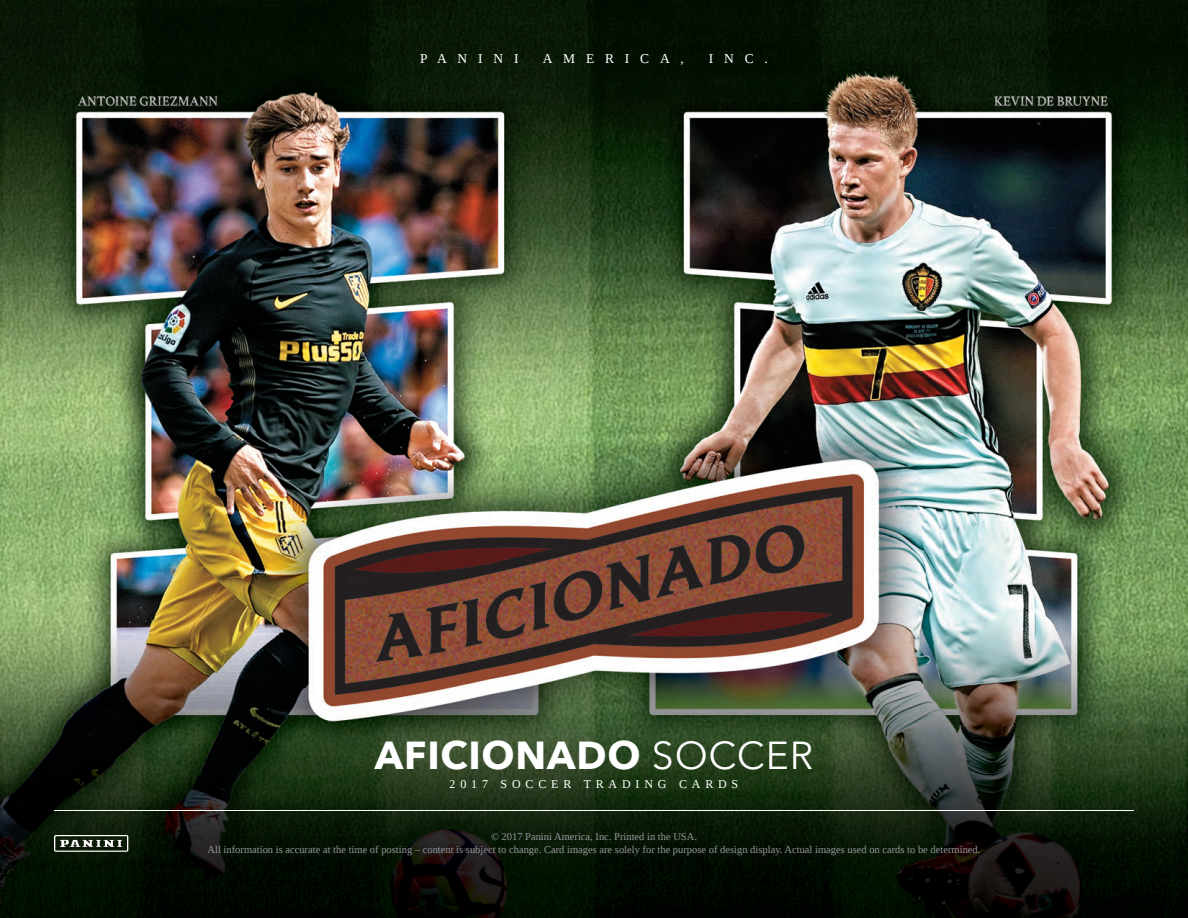
<style>
.page{position:relative;width:1188px;height:918px;background:#fff}
.page>*{position:absolute;margin:0;border:0;box-sizing:border-box;transform-origin:0 0}
.t1{font:700 39px "Avenir Next";letter-spacing:.02em;color:#fff}
.t2{font:13.5px "Liberation Serif";letter-spacing:.8em;color:#fff}
.t3{font:12px "Liberation Serif";letter-spacing:.4em;color:#fff}
.t4{font:10.5px "Liberation Serif";color:#939598}
.s1{font-weight:400}
</style>
<div class="page">
<img style="left:0;top:0;width:1188px;height:918px">
<hr style="left:54px;top:810px;width:1080px;height:1px;background:#fff">
<svg style="left:54px;top:835px;width:74px;height:17px"></svg>
<p class="t2" style="left:420px;top:50px;width:100px">PANINI</p>
<p class="t2" style="left:543px;top:50px;width:143px">AMERICA,</p>
<p class="t2" style="left:709px;top:50px;width:61px">INC.</p>
<p class="t1" style="left:375px;top:722px;width:440px">AFICIONADO <span class="s1">SOCCER</span></p>
<p class="t3" style="left:450px;top:777px;width:290px">2017 SOCCER TRADING CARDS</p>
<p class="t4" style="left:491px;top:830px;width:208px">© 2017 Panini America, Inc. Printed in the USA.</p>
<p class="t4" style="left:208px;top:843px;width:774px">All information is accurate at the time of posting – content is subject to change. Card images are solely for the purpose of design display. Actual images used on cards to be determined.</p>
</div>
